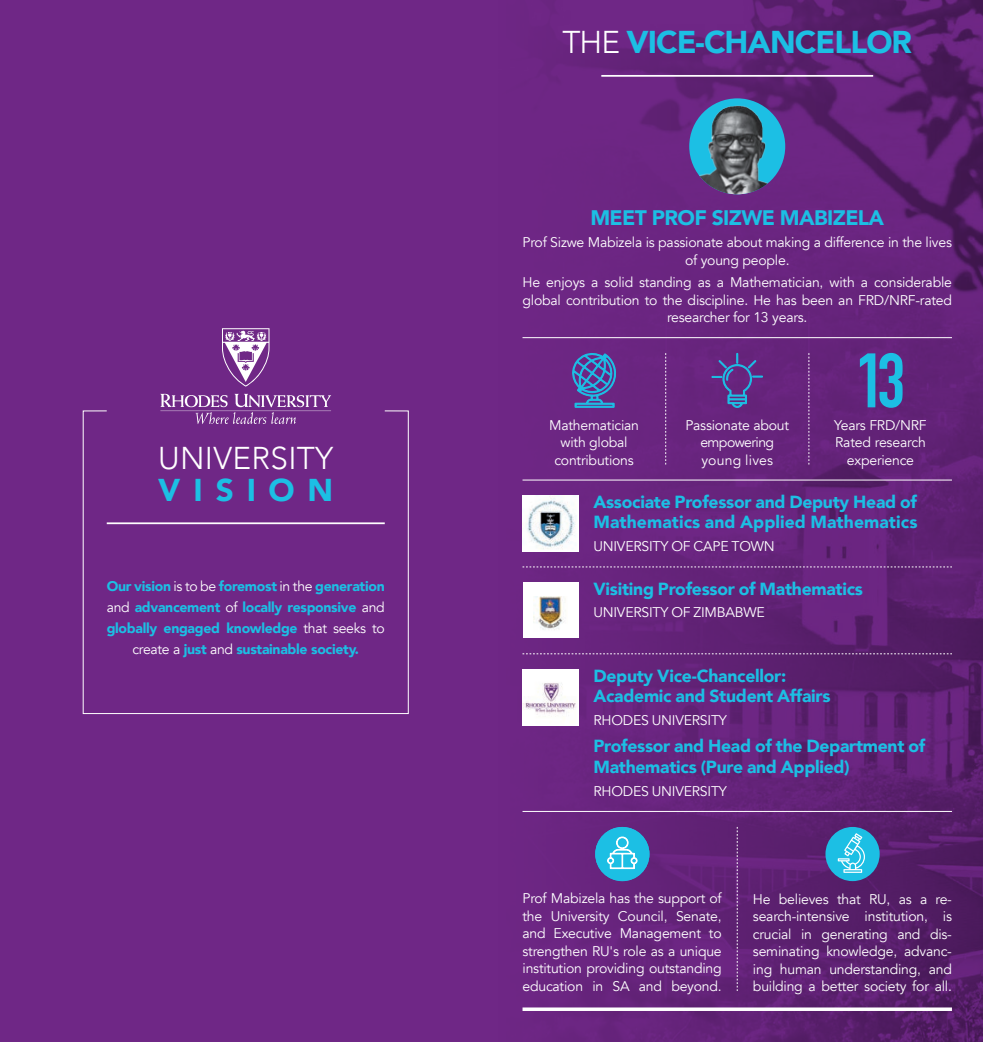
<style>
.page{position:relative;width:983px;height:1042px;background:#fff}
.page>*{position:absolute;margin:0;border:0;box-sizing:border-box;transform-origin:0 0}
.t1{font:700 75.77px "DIN Condensed";color:#1cbfe4}
.t2{font:900 31.5px "Avenir";letter-spacing:-.03em;color:#1cbfe4}
.t3{font:300 31.5px "Avenir";letter-spacing:.01em;color:#fff}
.t4{font:900 21px "Avenir";letter-spacing:-.03em;color:#1cbfe4}
.t5{font:900 17.5px/20.1px "Avenir";letter-spacing:-.015em;color:#1cbfe4}
.t6{font:900 17.5px/20.1px "Avenir";letter-spacing:.005em;color:#1cbfe4}
.t7{font:14px/17.5px "Avenir";letter-spacing:-.015em;color:#fff;text-align:center}
.t8{font:900 14px/21px "Avenir";letter-spacing:-.02em;color:#1cbfe4;text-align:center}
.s1{font-weight:400;color:#fff}
.s2{font-weight:300;color:#fff}
.s3{font-family:"Helvetica Neue LT Std";font-weight:300}
</style>
<div class="page">
<div style="left:0;top:0;width:982px;height:1042px;background:#6f2786"></div>
<img style="left:522px;top:0;width:460px;height:1042px">
<div style="left:522px;top:582px;width:56px;height:56px;background:#fff"></div>
<img style="left:533px;top:596px;width:31px;height:34px">
<img style="left:522px;top:495px;width:56px;height:56px">
<hr style="left:808px;top:311px;width:1px;height:100px;background:#6f2786">
<hr style="left:665px;top:311px;width:1px;height:100px;background:#6f2786">
<hr style="left:522px;top:337px;width:429px;height:1px;background:#fff">
<hr style="left:522px;top:480px;width:429px;height:1px;background:#fff">
<svg style="left:808px;top:353px;width:1px;height:111px"></svg>
<svg style="left:522px;top:566px;width:429px;height:1px"></svg>
<svg style="left:522px;top:653px;width:429px;height:1px"></svg>
<img style="left:522px;top:669px;width:56px;height:56px">
<hr style="left:522px;top:811px;width:429px;height:1px;background:#fff">
<svg style="left:736px;top:827px;width:1px;height:164px"></svg>
<svg style="left:522px;top:1007px;width:429px;height:4px;background:#eae3ed"></svg>
<div style="left:825px;top:827px;width:54px;height:54px;background:#1cbfe4;border-radius:50%"></div>
<svg style="left:837px;top:833px;width:27px;height:40px"></svg>
<svg style="left:711px;top:353px;width:51px;height:55px"></svg>
<svg style="left:572px;top:352px;width:44px;height:56px"></svg>
<img style="left:689px;top:103px;width:96px;height:91px">
<hr style="left:601px;top:75px;width:271px;height:2px;background:#fff">
<div style="left:595px;top:827px;width:54px;height:54px;background:#1cbfe4;border-radius:50%"></div>
<svg style="left:607px;top:836px;width:30px;height:33px"></svg>
<svg style="left:665px;top:353px;width:1px;height:111px"></svg>
<svg style="left:83px;top:410px;width:325px;height:304px"></svg>
<hr style="left:107px;top:522px;width:277px;height:2px;background:#fff">
<svg style="left:222px;top:328px;width:47px;height:59px"></svg>
<svg style="left:160px;top:394px;width:171px;height:30px"></svg>
<h2 class="t3" style="left:158px;top:440px;width:176px">UNIVERSITY</h2>
<h2 class="t2" style="left:158px;top:463px;width:176px">VISION</h2>
<p class="t8" style="left:107px;top:575px;width:279px">Our vision <span class="s1">is to be</span> foremost <span class="s1">in the</span> generation <span class="s1">and</span> advancement <span class="s1">of</span> locally responsive <span class="s1">and </span>globally engaged knowledge <span class="s1">that seeks to create a</span> just <span class="s1">and</span> sustainable society.</p>
<h2 class="t2" style="left:562px;top:15px;width:351px"><span class="s2">THE</span> VICE-CHANCELLOR</h2>
<h3 class="t4" style="left:590px;top:199px;width:295px">MEET PROF SIZWE MABIZELA</h3>
<p class="t7" style="left:522px;top:234px;width:431px">Prof Sizwe Mabizela is passionate about making a difference in the lives of young people.</p>
<p class="t7" style="left:522px;top:274px;width:431px">He enjoys a solid standing as a Mathematician<span class="s3">,</span> with a considerable global contribution to the discipline. He has been an FRD/NRF-rated researcher for 13 years.</p>
<p class="t7" style="left:549px;top:416px;width:91px">Mathematician with global contributions</p>
<p class="t7" style="left:685px;top:416px;width:105px">Passionate about empowering young lives</p>
<h1 class="t1" style="left:855px;top:330px;width:51px">13</h1>
<p class="t7" style="left:834px;top:416px;width:94px">Years FRD/NRF<br>Rated research experience</p>
<p class="t6" style="left:593px;top:491px;width:325px">Associate Professor and Deputy Head of<br>Mathematics and Applied Mathematics</p>
<p class="t7" style="left:593px;top:538px;width:183px">UNIVERSITY OF CAPE TOWN</p>
<p class="t5" style="left:593px;top:578px;width:271px">Visiting Professor of Mathematics</p>
<p class="t7" style="left:593px;top:604px;width:173px">UNIVERSITY OF ZIMBABWE</p>
<p class="t5" style="left:593px;top:665px;width:238px">Deputy Vice-Chancellor:<br>Academic and Student Affairs</p>
<p class="t7" style="left:593px;top:712px;width:135px">RHODES UNIVERSITY</p>
<p class="t5" style="left:593px;top:736px;width:333px">Professor and Head of the Department of<br>Mathematics (Pure and Applied)</p>
<p class="t7" style="left:593px;top:782px;width:135px">RHODES UNIVERSITY</p>
<p class="t7" style="left:522px;top:890px;width:201px;text-align:justify">Prof Mabizela has the support of the University Council<span class="s3">,</span> Senate<span class="s3">, </span>and Executive Management to strengthen RU's role as a unique institution providing outstanding education in SA and beyond.</p>
<p class="t7" style="left:752px;top:890px;width:200px;text-align:justify">He believes that RU<span class="s3">,</span> as a re&shy;search-intensive institution<span class="s3">,</span> is crucial in generating and dis&shy;seminating knowledge<span class="s3">,</span> advanc&shy;ing human understanding<span class="s3">,</span> and building a better society for all.</p>
</div>
